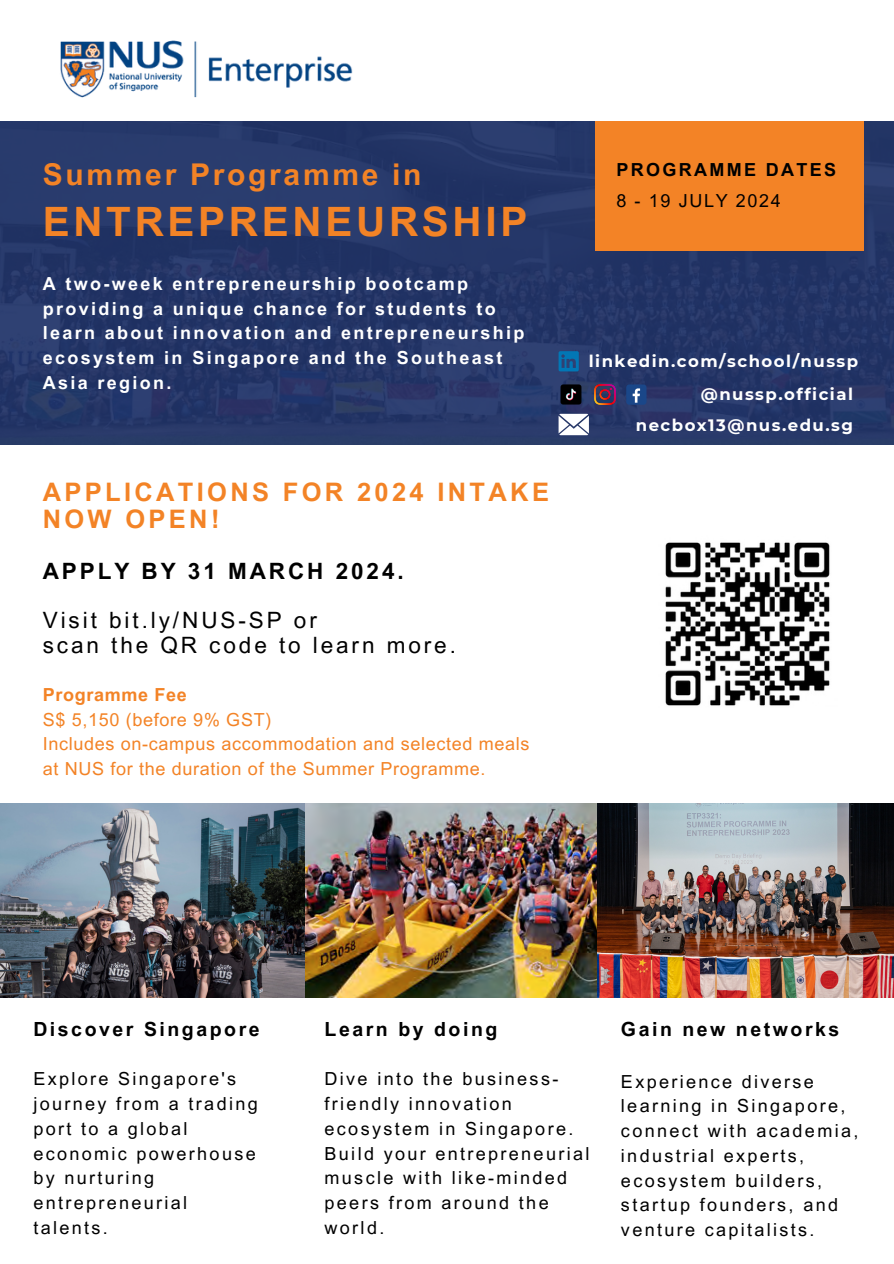
<style>
.page{position:relative;width:894px;height:1264px;background:#fff}
.page>*{position:absolute;margin:0;border:0;box-sizing:border-box;transform-origin:0 0}
.t1{font:700 40.5px "Arial MT Pro";letter-spacing:.09em;color:#f38326}
.t2{font:700 30px "Arial MT Pro";letter-spacing:.09em;color:#f38326}
.t3{font:700 25.5px/27px "Arial MT Pro";letter-spacing:.13em;color:#f38326}
.t4{font:22.5px/24.8px "Arial MT Pro";letter-spacing:.13em;color:#000}
.t5{font:700 22.5px "Arial MT Pro";letter-spacing:.13em;color:#000}
.t6{font:700 19.5px "Arial MT Pro";letter-spacing:.13em;color:#000}
.t7{font:18px/24.8px "Arial MT Pro";letter-spacing:.13em;color:#000}
.t8{font:700 18px/24.8px "Arial MT Pro";letter-spacing:.13em;color:#fff}
.t9{font:18px/24.8px "Arial MT Pro";letter-spacing:.035em;color:#f38326}
.t10{font:700 18px "Arial MT Pro";letter-spacing:.13em;color:#000}
.t11{font:18px "Arial MT Pro";letter-spacing:.09em;color:#000}
.t12{font:700 18px "Arial MT Pro";letter-spacing:.035em;color:#f38326}
.t13{font:700 16.5px "Montserrat";letter-spacing:.09em;color:#fff}
</style>
<div class="page">
<img style="left:60px;top:40px;width:293px;height:58px">
<div style="left:0;top:122px;width:892px;height:322px;background:#213469"></div>
<div style="left:595px;top:122px;width:268px;height:129px;background:#f38326"></div>
<img style="left:0;top:803px;width:597px;height:194px">
<img style="left:597px;top:803px;width:296px;height:194px">
<div style="left:626px;top:384px;width:20px;height:21px;background:#1a4789;border-radius:3px"></div>
<svg style="left:632px;top:388px;width:8px;height:15px"></svg>
<img style="left:594px;top:384px;width:21px;height:21px">
<img style="left:558px;top:382px;width:25px;height:25px">
<svg style="left:558px;top:351px;width:20px;height:20px"></svg>
<img style="left:665px;top:542px;width:165px;height:164px">
<svg style="left:558px;top:414px;width:30px;height:21px"></svg>
<p class="t2" style="left:43px;top:164px;width:380px">Summer Programme in</p>
<p class="t1" style="left:43px;top:207px;width:486px">ENTREPRENEURSHIP</p>
<p class="t8" style="left:43px;top:273px;width:483px">A two-week entrepreneurship bootcamp providing a unique chance for students to learn about innovation and entrepreneurship ecosystem in Singapore and the Southeast Asia region.</p>
<h3 class="t3" style="left:43px;top:482px;width:507px">APPLICATIONS FOR 2024 INTAKE<br>NOW OPEN!</h3>
<p class="t5" style="left:43px;top:562px;width:362px">APPLY BY 31 MARCH 2024.</p>
<p class="t4" style="left:43px;top:610px;width:414px">Visit bit.ly/NUS-SP or<br>scan the QR code to learn more.</p>
<p class="t12" style="left:43px;top:687px;width:146px">Programme Fee</p>
<p class="t9" style="left:43px;top:709px;width:230px">S$ 5,150 (before 9% GST)</p>
<p class="t9" style="left:43px;top:734px;width:488px">Includes on-campus accommodation and selected meals at NUS for the duration of the Summer Programme.</p>
<p class="t10" style="left:616px;top:163px;width:221px">PROGRAMME DATES</p>
<p class="t11" style="left:616px;top:193px;width:166px">8 - 19 JULY 2024</p>
<p class="t13" style="left:588px;top:351px;width:271px">linkedin.com/school/nussp</p>
<p class="t13" style="left:700px;top:383px;width:154px">@nussp.official</p>
<p class="t13" style="left:635px;top:414px;width:219px">necbox13@nus.edu.sg</p>
<p class="t6" style="left:33px;top:1021px;width:228px">Discover Singapore</p>
<p class="t7" style="left:33px;top:1068px;width:226px">Explore Singapore's journey from a trading port to a global economic powerhouse by nurturing entrepreneurial talents.</p>
<p class="t6" style="left:324px;top:1021px;width:174px">Learn by doing</p>
<p class="t7" style="left:324px;top:1068px;width:266px">Dive into the business&shy;friendly innovation ecosystem in Singapore.<br>Build your entrepreneurial muscle with like-minded peers from around the world.</p>
<p class="t6" style="left:620px;top:1021px;width:220px">Gain new networks</p>
<p class="t7" style="left:620px;top:1071px;width:239px">Experience diverse learning in Singapore, connect with academia, industrial experts, ecosystem builders, startup founders, and venture capitalists.</p>
</div>
